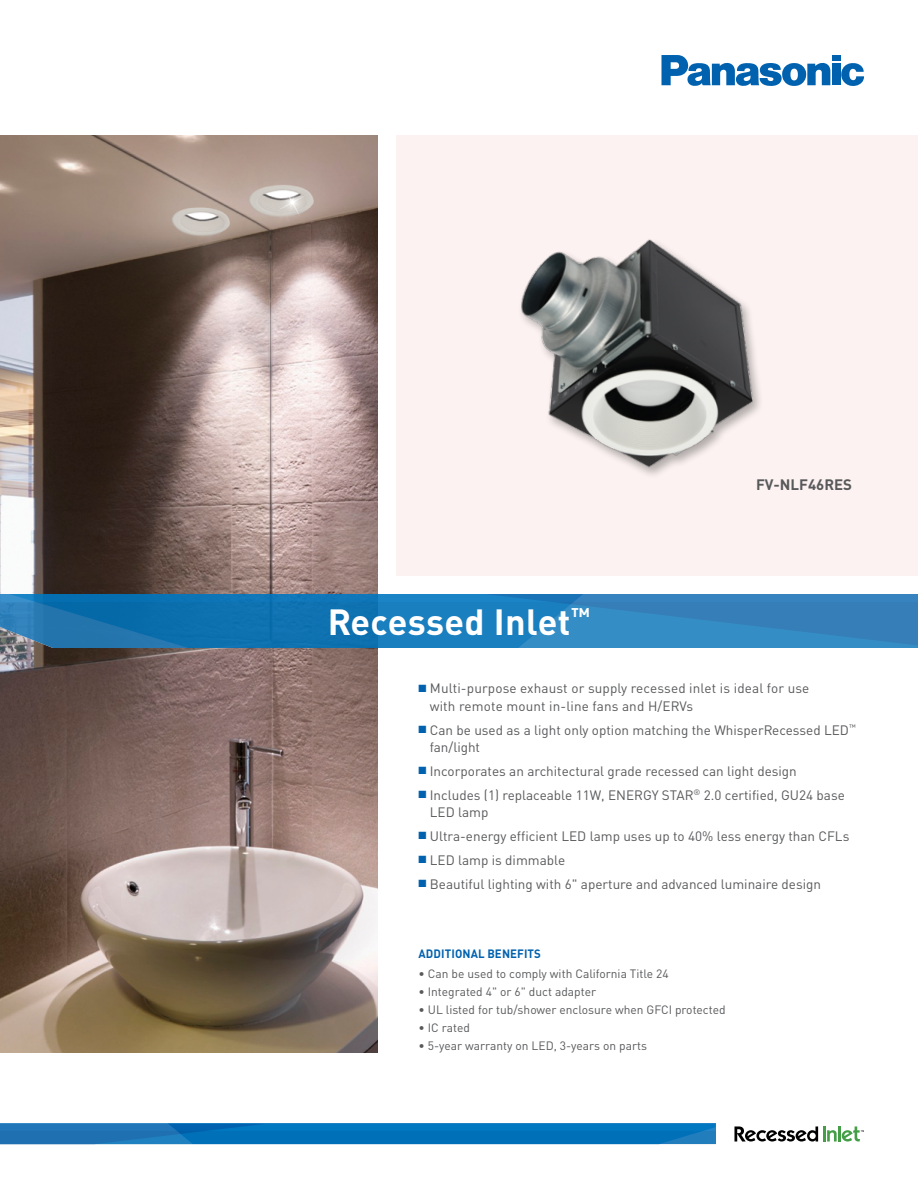
<style>
.page{position:relative;width:918px;height:1188px;background:#fff}
.page>*{position:absolute;margin:0;border:0;box-sizing:border-box;transform-origin:0 0}
.t1{font:700 36px "DINOT";letter-spacing:.01em;color:#fff}
.t2{font:700 15px "DINOT";color:#58595b}
.t3{font:13.5px/17.2px "DINOT";color:#58595b}
.t4{font:12px "DINOT";color:#58595b}
.t5{font:700 12px "DINOT";letter-spacing:.01em;color:#0062af;scale:.95 1}
.s1{color:#0062af}
</style>
<div class="page">
<svg style="left:0;top:1124px;width:716px;height:8px;background:#0874bc"></svg>
<svg style="left:0;top:1132px;width:716px;height:12px;background:#0972b7"></svg>
<svg style="left:734px;top:1126px;width:84px;height:16px"></svg>
<hr style="left:823px;top:1126px;width:3px;height:16px;background:#439e47">
<svg style="left:827px;top:1126px;width:37px;height:16px"></svg>
<svg style="left:841px;top:63px;width:23px;height:23px"></svg>
<div style="left:832px;top:55px;width:8px;height:6px;background:#0062af"></div>
<div style="left:832px;top:64px;width:8px;height:21px;background:#0062af"></div>
<svg style="left:662px;top:55px;width:168px;height:31px"></svg>
<img style="left:0;top:135px;width:378px;height:918px">
<svg style="left:0;top:594px;width:918px;height:54px;background:#237cb8"></svg>
<div style="left:397px;top:135px;width:521px;height:440px;background:#fbf2f1"></div>
<img style="left:521px;top:239px;width:239px;height:236px">
<h1 class="t1" style="left:328px;top:598px;width:264px">Recessed Inlet<sup>™</sup></h1>
<p class="t2" style="left:756px;top:475px;width:98px">FV-NLF46RES</p>
<p class="t3" style="left:430px;top:680px;width:381px;text-indent:-11px"><span class="s1">■</span> Multi-purpose exhaust or supply recessed inlet is ideal for use with remote mount in-line fans and H/ERVs</p>
<p class="t3" style="left:430px;top:721px;width:427px;text-indent:-11px"><span class="s1">■</span> Can be used as a light only option matching the WhisperRecessed LED<sup>™ </sup>fan/light</p>
<p class="t3" style="left:418px;top:762px;width:380px"><span class="s1">■</span> Incorporates an architectural grade recessed can light design</p>
<p class="t3" style="left:430px;top:786px;width:417px;text-indent:-11px"><span class="s1">■</span> Includes (1) replaceable 11W, ENERGY STAR<sup>®</sup> 2.0 certified, GU24 base<br>LED lamp</p>
<p class="t3" style="left:418px;top:827px;width:432px"><span class="s1">■</span> Ultra-energy efficient LED lamp uses up to 40% less energy than CFLs</p>
<p class="t3" style="left:418px;top:851px;width:148px"><span class="s1">■</span> LED lamp is dimmable</p>
<p class="t3" style="left:418px;top:875px;width:404px"><span class="s1">■</span> Beautiful lighting with 6" aperture and advanced luminaire design</p>
<p class="t5" style="left:419px;top:946px;width:130px">ADDITIONAL BENEFITS</p>
<p class="t4" style="left:418px;top:966px;width:252px">• Can be used to comply with California Title 24</p>
<p class="t4" style="left:418px;top:984px;width:179px">• Integrated 4" or 6" duct adapter</p>
<p class="t4" style="left:418px;top:1003px;width:309px">• UL listed for tub/shower enclosure when GFCI protected</p>
<p class="t4" style="left:418px;top:1021px;width:53px">• IC rated</p>
<p class="t4" style="left:418px;top:1039px;width:230px">• 5-year warranty on LED, 3-years on parts</p>
</div>
